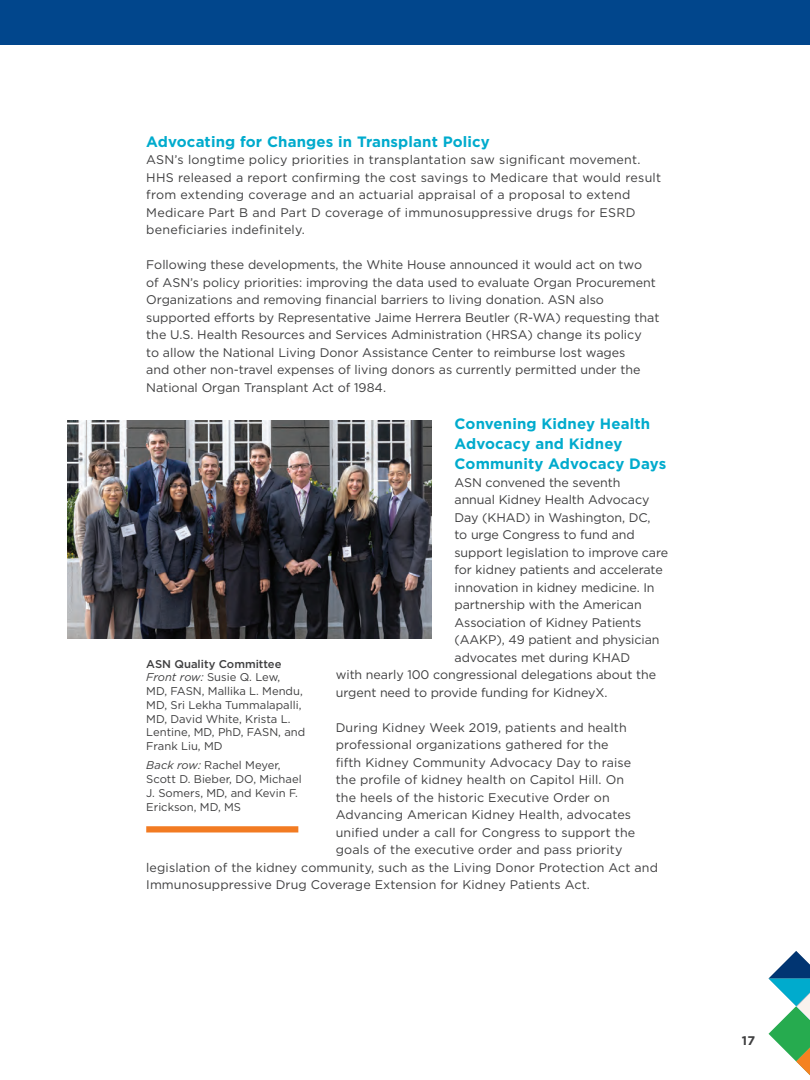
<style>
.page{position:relative;width:810px;height:1080px;background:#fff}
.page>*{position:absolute;margin:0;border:0;box-sizing:border-box;transform-origin:0 0}
.t1{font:700 15px/20px "Gotham";letter-spacing:.01em;color:#00abcd}
.t2{font:12.5px/17.5px "Gotham";color:#3e3e3f}
.t3{font:12.5px/17.5px "Gotham";letter-spacing:.02em;color:#3e3e3f}
.t4{font:700 12.5px "Gotham";color:#3e3e3f}
.t5{font:11.25px/13.8px "Gotham";color:#3e3e3f}
.s1{font-weight:500}
.s2{font-style:italic}
</style>
<div class="page">
<div style="left:0;top:0;width:810px;height:45px;background:#01468c"></div>
<svg style="left:769px;top:951px;width:41px;height:125px"></svg>
<img style="left:68px;top:420px;width:364px;height:219px">
<div style="left:146px;top:826px;width:152px;height:7px;background:#f27b22"></div>
<p class="t1" style="left:146px;top:132px;width:345px">Advocating for Changes in Transplant Policy</p>
<p class="t3" style="left:146px;top:151px;width:516px">ASN’s longtime policy priorities in transplantation saw significant movement.<br>HHS released a report confirming the cost savings to Medicare that would result from extending coverage and an actuarial appraisal of a proposal to extend Medicare Part B and Part D coverage of immunosuppressive drugs for ESRD beneficiaries indefinitely.</p>
<p class="t2" style="left:146px;top:256px;width:515px">Following these developments, the White House announced it would act on two<br>of ASN’s policy priorities: improving the data used to evaluate Organ Procurement Organizations and removing financial barriers to living donation. ASN also supported efforts by Representative Jaime Herrera Beutler (R-WA) requesting that the U.S. Health Resources and Services Administration (HRSA) change its policy<br>to allow the National Living Donor Assistance Center to reimburse lost wages<br>and other non-travel expenses of living donors as currently permitted under the National Organ Transplant Act of 1984.</p>
<p class="t1" style="left:455px;top:414px;width:213px">Convening Kidney Health<br>Advocacy and Kidney<br>Community Advocacy Days</p>
<p class="t2" style="left:455px;top:474px;width:167px">ASN convened the seventh</p>
<p class="t2" style="left:455px;top:491px;width:197px">annual Kidney Health Advocacy</p>
<p class="t2" style="left:455px;top:509px;width:198px">Day (KHAD) in Washington, DC,</p>
<p class="t2" style="left:455px;top:526px;width:182px">to urge Congress to fund and</p>
<p class="t2" style="left:455px;top:544px;width:215px">support legislation to improve care</p>
<p class="t2" style="left:455px;top:561px;width:210px">for kidney patients and accelerate</p>
<p class="t2" style="left:455px;top:579px;width:202px">innovation in kidney medicine. In</p>
<p class="t2" style="left:455px;top:596px;width:189px">partnership with the American</p>
<p class="t2" style="left:455px;top:614px;width:188px">Association of Kidney Patients</p>
<p class="t2" style="left:455px;top:631px;width:207px">(AAKP), 49 patient and physician</p>
<p class="t2" style="left:455px;top:649px;width:177px">advocates met during KHAD</p>
<p class="t2" style="left:336px;top:666px;width:322px">with nearly 100 congressional delegations about the</p>
<p class="t2" style="left:336px;top:684px;width:273px">urgent need to provide funding for KidneyX.</p>
<p class="t2" style="left:336px;top:719px;width:293px">During Kidney Week 2019, patients and health</p>
<p class="t2" style="left:336px;top:736px;width:274px">professional organizations gathered for the</p>
<p class="t2" style="left:336px;top:754px;width:297px">fifth Kidney Community Advocacy Day to raise</p>
<p class="t2" style="left:336px;top:771px;width:290px">the profile of kidney health on Capitol Hill. On</p>
<p class="t2" style="left:336px;top:789px;width:276px">the heels of the historic Executive Order on</p>
<p class="t2" style="left:336px;top:806px;width:297px">Advancing American Kidney Health, advocates</p>
<p class="t2" style="left:336px;top:824px;width:301px">unified under a call for Congress to support the</p>
<p class="t2" style="left:336px;top:841px;width:288px">goals of the executive order and pass priority</p>
<p class="t2" style="left:146px;top:859px;width:513px">legislation of the kidney community, such as the Living Donor Protection Act and</p>
<p class="t2" style="left:146px;top:876px;width:445px">Immunosuppressive Drug Coverage Extension for Kidney Patients Act.</p>
<p class="t5" style="left:146px;top:656px;width:161px"><span class="s1">ASN Quality Committee<br></span><span class="s2">Front row:</span> Susie Q. Lew,<br>MD, FASN, Mallika L. Mendu,<br>MD, Sri Lekha Tummalapalli,<br>MD, David White, Krista L.<br>Lentine, MD, PhD, FASN, and<br>Frank Liu, MD</p>
<p class="t5" style="left:146px;top:758px;width:157px"><span class="s2">Back row:</span> Rachel Meyer,<br>Scott D. Bieber, DO, Michael<br>J. Somers, MD, and Kevin F.<br>Erickson, MD, MS</p>
<p class="t4" style="left:742px;top:1032px;width:15px">17</p>
</div>
